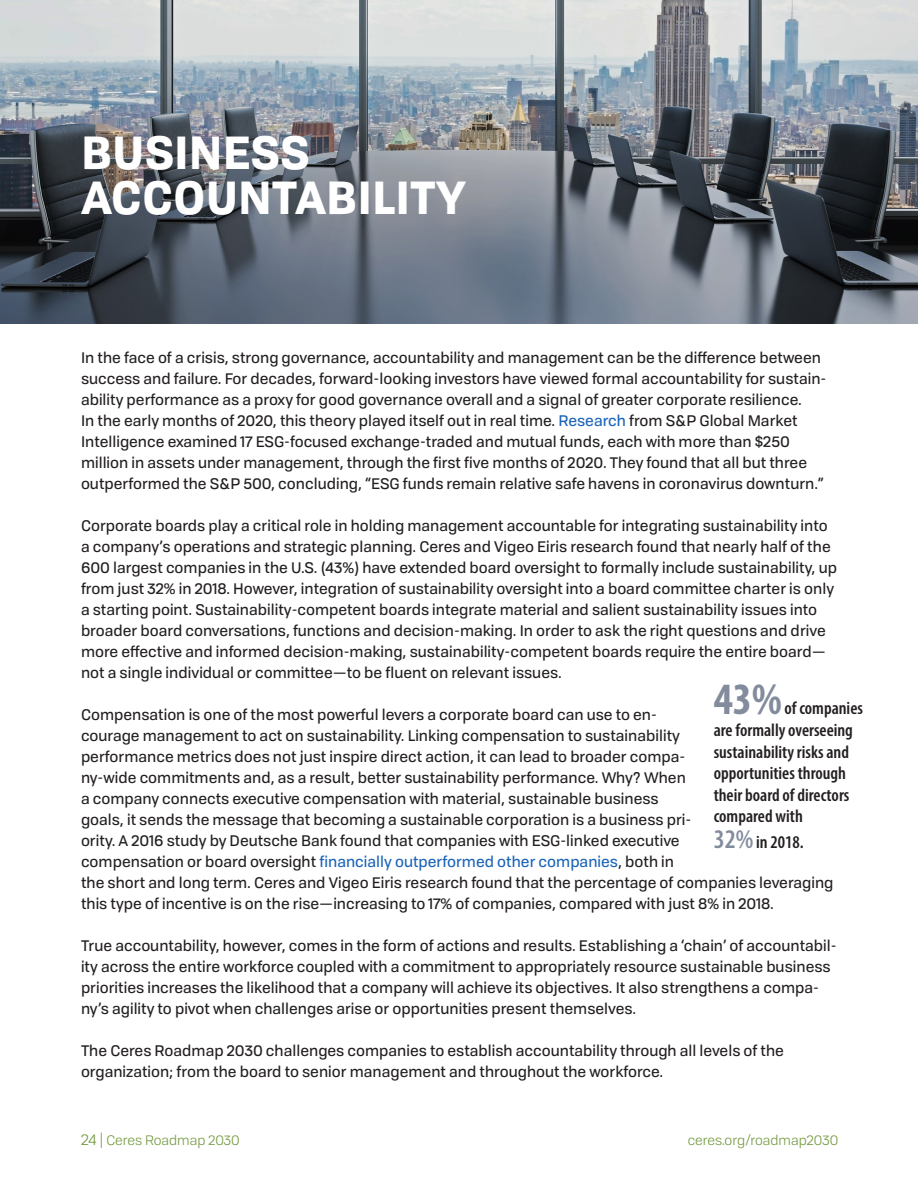
<style>
.page{position:relative;width:918px;height:1188px;background:#fff}
.page>*{position:absolute;margin:0;border:0;box-sizing:border-box;transform-origin:0 0}
.t1{font:700 45px/45px "Tofino Personal";color:#fff}
.t2{font:700 condensed 45px "Myriad Pro";color:#828c9d}
.t3{font:600 condensed 18px/21.6px "Myriad Pro";color:#231f20}
.t4{font:15px/21px "Tofino Personal";color:#231f20}
.t5{font:13.5px "Tofino Personal";color:#73993e}
.s1{color:#1a64b9}
.s2{font-size:27px;color:#828c9d}
.s3{font-size:15px}
</style>
<div class="page">
<img style="left:0;top:0;width:918px;height:324px">
<p class="t1" style="left:81px;top:127px;width:387px">BUSINESS<br>ACCOUNTABILITY</p>
<p class="t4" style="left:81px;top:346px;width:747px">In the face of a crisis, strong governance, accountability and management can be the difference between success and failure. For decades, forward-looking investors have viewed formal accountability for sustain&shy;ability performance as a proxy for good governance overall and a signal of greater corporate resilience.<br>In the early months of 2020, this theory played itself out in real time. <span class="s1">Research</span> from S&amp;P Global Market Intelligence examined 17 ESG-focused exchange-traded and mutual funds, each with more than $250 million in assets under management, through the first five months of 2020. They found that all but three outperformed the S&amp;P 500, concluding, “ESG funds remain relative safe havens in coronavirus downturn.”</p>
<p class="t4" style="left:81px;top:514px;width:758px">Corporate boards play a critical role in holding management accountable for integrating sustainability into a company’s operations and strategic planning. Ceres and Vigeo Eiris research found that nearly half of the 600 largest companies in the U.S. (43%) have extended board oversight to formally include sustainability, up from just 32% in 2018. However, integration of sustainability oversight into a board committee charter is only a starting point. Sustainability-competent boards integrate material and salient sustainability issues into broader board conversations, functions and decision-making. In order to ask the right questions and drive more effective and informed decision-making, sustainability-competent boards require the entire board— not a single individual or committee—to be fluent on relevant issues.</p>
<p class="t4" style="left:81px;top:703px;width:754px">Compensation is one of the most powerful levers a corporate board can use to en-<br>courage management to act on sustainability. Linking compensation to sustainability<br>performance metrics does not just inspire direct action, it can lead to broader compa-<br>ny-wide commitments and, as a result, better sustainability performance. Why? When<br>a company connects executive compensation with material, sustainable business<br>goals, it sends the message that becoming a sustainable corporation is a business pri-<br>ority. A 2016 study by Deutsche Bank found that companies with ESG-linked executive<br>compensation or board oversight <span class="s1">financially outperformed other companies</span>, both in<br>the short and long term. Ceres and Vigeo Eiris research found that the percentage of companies leveraging this type of incentive is on the rise—increasing to 17% of companies, compared with just 8% in 2018.</p>
<p class="t4" style="left:81px;top:934px;width:757px">True accountability, however, comes in the form of actions and results. Establishing a ‘chain’ of accountabil&shy;ity across the entire workforce coupled with a commitment to appropriately resource sustainable business priorities increases the likelihood that a company will achieve its objectives. It also strengthens a compa&shy;ny’s agility to pivot when challenges arise or opportunities present themselves.</p>
<p class="t4" style="left:81px;top:1039px;width:705px">The Ceres Roadmap 2030 challenges companies to establish accountability through all levels of the organization; from the board to senior management and throughout the workforce.</p>
<p class="t2" style="left:714px;top:671px;width:69px">43%</p>
<p class="t3" style="left:714px;top:697px;width:151px;text-indent:71px">of companies are formally overseeing sustainability risks and opportunities through their board of directors compared with</p>
<p class="t3" style="left:714px;top:831px;width:92px"><span class="s2">32%</span> in 2018.</p>
<p class="t5" style="left:81px;top:1131px;width:160px"><span class="s3">24 |</span> Ceres Roadmap 2030</p>
<p class="t5" style="left:688px;top:1131px;width:152px">ceres.org/roadmap2030</p>
</div>
